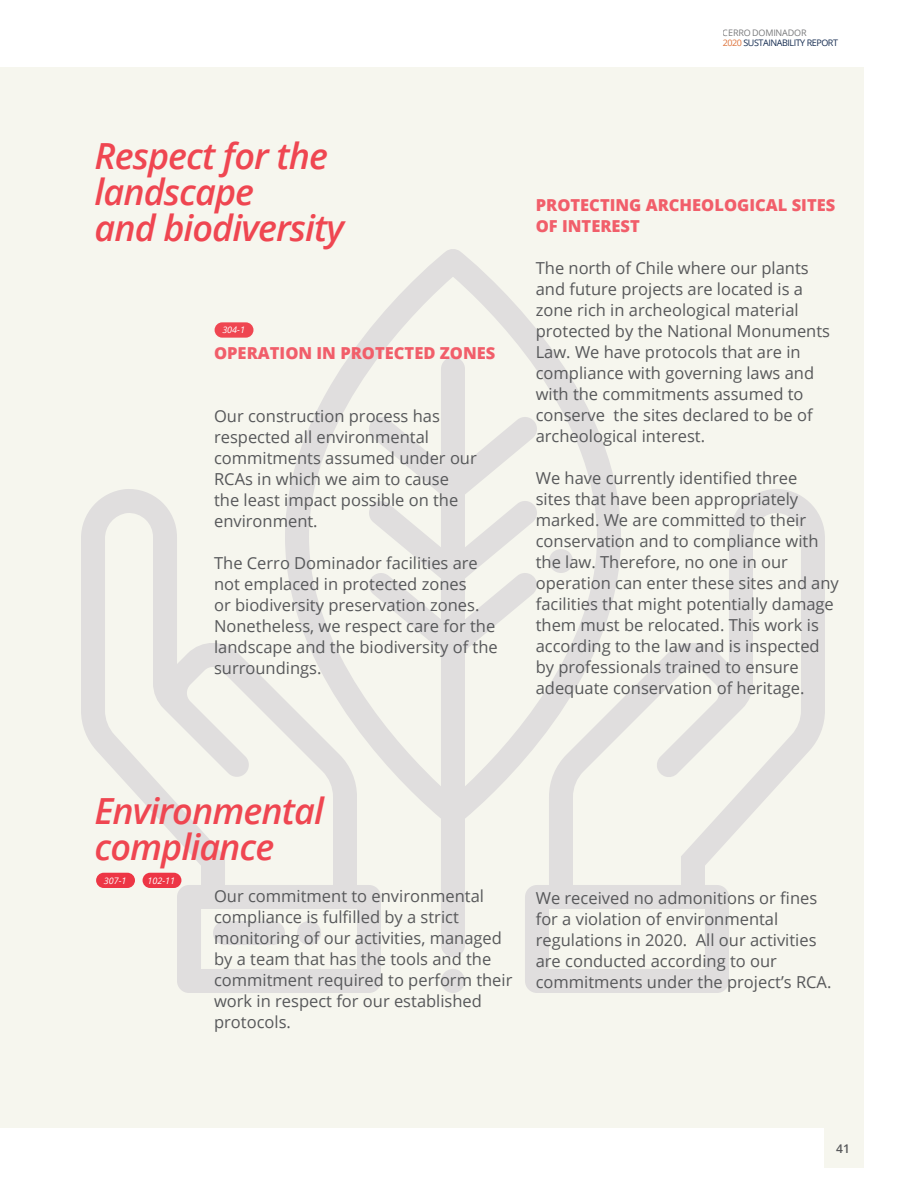
<style>
.page{position:relative;width:918px;height:1188px;background:#fff}
.page>*{position:absolute;margin:0;border:0;box-sizing:border-box;transform-origin:0 0}
.SUBTITULOS{font:italic 600 36px/36px "Open Sans";letter-spacing:-.025em;color:#ef4651}
.Body{font:16.5px/21px "Open Sans";color:#57585a}
.Body-2{font:800 16.5px/21px "Open Sans";color:#f15e6a}
.t1{font:600 12px "Open Sans";color:#57585a}
.t2{font:9px "Open Sans";letter-spacing:-.05em;color:#142b50}
.Body-3{font:italic 9px "Open Sans";color:#fff}
.t3{font:9px "Open Sans";letter-spacing:-.02em;color:#57585a}
.s1{color:#de733b}
</style>
<div class="page">
<div style="left:824px;top:1128px;width:40px;height:40px;background:#f6f6ee"></div>
<div style="left:0;top:68px;width:864px;height:1060px;background:#f6f6ee"></div>
<svg style="left:290px;top:249px;width:326px;height:708px"></svg>
<svg style="left:81px;top:488px;width:300px;height:505px"></svg>
<svg style="left:525px;top:488px;width:300px;height:505px"></svg>
<svg style="left:441px;top:969px;width:24px;height:24px"></svg>
<div style="left:213px;top:921px;width:72px;height:24px;background:#e0dede;border-radius:12px"></div>
<svg style="left:297px;top:920px;width:25px;height:25px"></svg>
<svg style="left:549px;top:548px;width:24px;height:25px"></svg>
<div style="left:215px;top:322px;width:38px;height:16px;background:#ef4651;border-radius:8px"></div>
<div style="left:96px;top:873px;width:39px;height:15px;background:#ed3645;border-radius:8px"></div>
<div style="left:143px;top:873px;width:38px;height:15px;background:#ed3645;border-radius:8px"></div>
<p class="SUBTITULOS" style="left:94px;top:137px;width:235px">Respect for the landscape</p>
<p class="SUBTITULOS" style="left:94px;top:209px;width:251px">and biodiversity</p>
<p class="Body-3" style="left:222px;top:324px;width:24px">304-1</p>
<p class="Body-2" style="left:214px;top:342px;width:283px">OPERATION IN PROTECTED ZONES</p>
<p class="Body" style="left:214px;top:405px;width:264px">Our construction process has respected all environmental commitments assumed under our<br>RCAs in which we aim to cause the least impact possible on the environment.</p>
<p class="Body" style="left:214px;top:552px;width:285px">The Cerro Dominador facilities are not emplaced in protected zones<br>or biodiversity preservation zones.<br>Nonetheless, we respect care for the landscape and the biodiversity of the surroundings.</p>
<p class="t3" style="left:723px;top:27px;width:85px">CERRO DOMINADOR</p>
<p class="t2" style="left:723px;top:37px;width:117px"><span class="s1">2020</span> SUSTAINABILITY REPORT</p>
<p class="Body-2" style="left:536px;top:194px;width:301px">PROTECTING ARCHEOLOGICAL SITES<br>OF INTEREST</p>
<p class="Body" style="left:536px;top:257px;width:296px">The north of Chile where our plants and future projects are located is a zone rich in archeological material protected by the National Monuments Law. We have protocols that are in compliance with governing laws and with the commitments assumed to conserve the sites declared to be of archeological interest.</p>
<p class="Body" style="left:536px;top:467px;width:305px">We have currently identified three<br>sites that have been appropriately marked. We are committed to their conservation and to compliance with the law. Therefore, no one in our operation can enter these sites and any facilities that might potentially damage them must be relocated. This work is according to the law and is inspected by professionals trained to ensure adequate conservation of heritage.</p>
<p class="SUBTITULOS" style="left:94px;top:792px;width:231px">Environmental compliance</p>
<p class="Body-3" style="left:104px;top:874px;width:24px">307-1</p>
<p class="Body-3" style="left:148px;top:874px;width:29px">102-11</p>
<p class="Body" style="left:214px;top:885px;width:300px">Our commitment to environmental compliance is fulfilled by a strict monitoring of our activities, managed by a team that has the tools and the commitment required to perform their work in respect for our established protocols.</p>
<p class="Body" style="left:536px;top:887px;width:297px">We received no admonitions or fines for a violation of environmental regulations in 2020. All our activities are conducted according to our commitments under the project’s RCA.</p>
<p class="t1" style="left:836px;top:1140px;width:15px">41</p>
</div>
